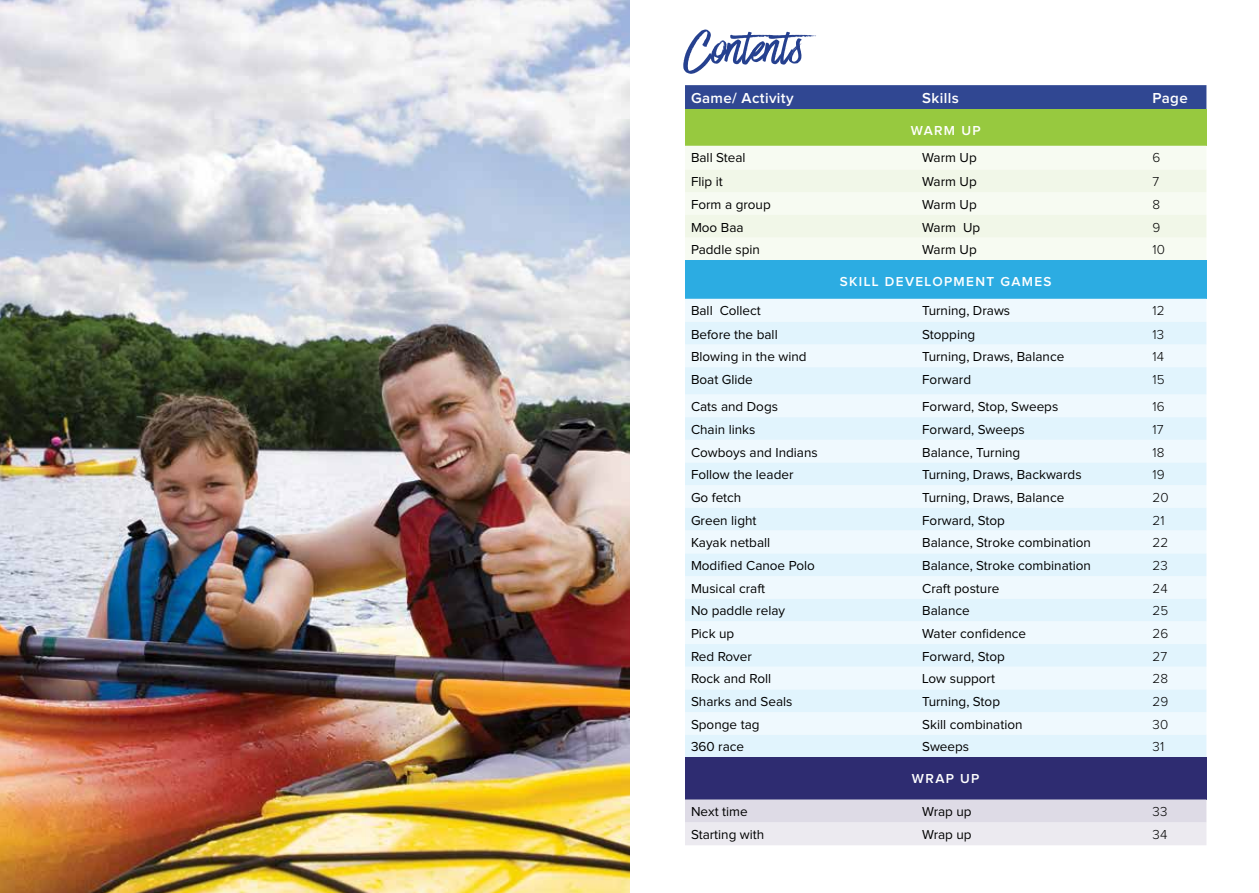
<style>
.page{position:relative;width:1259px;height:893px;background:#fff}
.page>*{position:absolute;margin:0;border:0;box-sizing:border-box;transform-origin:0 0}
.t1{font:54px "Have Heart One";color:#25408f}
.t2{font:600 15px "Proxima Nova";letter-spacing:.025em;color:#fff}
.t3{font:13.5px "Proxima Nova";color:#000}
.t4{font:300 13.5px "Proxima Nova";color:#000}
.t5{font:600 13.5px "Proxima Nova";letter-spacing:.1em;color:#fff}
</style>
<div class="page">
<div style="left:685px;top:85px;width:521px;height:24px;background:#304792"></div>
<div style="left:685px;top:109px;width:521px;height:37px;background:#97c93f"></div>
<div style="left:685px;top:146px;width:521px;height:114px;background:#f7fbf2"></div>
<svg style="left:685px;top:170px;width:521px;height:68px"></svg>
<div style="left:685px;top:260px;width:521px;height:39px;background:#2cace2"></div>
<div style="left:685px;top:299px;width:521px;height:23px;background:#eff9fe"></div>
<svg style="left:685px;top:322px;width:521px;height:435px;fill:#e1f4fd"></svg>
<div style="left:685px;top:757px;width:521px;height:42px;background:#2e2c71"></div>
<svg style="left:685px;top:799px;width:521px;height:46px;background:#e2e0e9"></svg>
<img style="left:0;top:0;width:629px;height:893px">
<h1 class="t1" style="left:683px;top:19px;width:148px">Contents</h1>
<p class="t2" style="left:691px;top:91px;width:104px">Game/ Activity</p>
<p class="t2" style="left:922px;top:91px;width:38px">Skills</p>
<p class="t2" style="left:1152px;top:91px;width:37px">Page</p>
<p class="t5" style="left:910px;top:124px;width:71px">WARM UP</p>
<p class="t3" style="left:691px;top:152px;width:56px">Ball Steal</p>
<p class="t3" style="left:922px;top:152px;width:56px">Warm Up</p>
<p class="t4" style="left:1152px;top:152px;width:9px">6</p>
<p class="t3" style="left:691px;top:176px;width:33px">Flip it</p>
<p class="t3" style="left:922px;top:176px;width:56px">Warm Up</p>
<p class="t4" style="left:1152px;top:176px;width:8px">7</p>
<p class="t3" style="left:691px;top:198px;width:81px">Form a group</p>
<p class="t3" style="left:922px;top:198px;width:56px">Warm Up</p>
<p class="t4" style="left:1152px;top:198px;width:9px">8</p>
<p class="t3" style="left:691px;top:221px;width:54px">Moo Baa</p>
<p class="t3" style="left:922px;top:221px;width:60px">Warm Up</p>
<p class="t4" style="left:1152px;top:221px;width:9px">9</p>
<p class="t3" style="left:691px;top:244px;width:70px">Paddle spin</p>
<p class="t3" style="left:922px;top:244px;width:56px">Warm Up</p>
<p class="t4" style="left:1152px;top:244px;width:14px">10</p>
<p class="t5" style="left:840px;top:275px;width:213px">SKILL DEVELOPMENT GAMES</p>
<p class="t3" style="left:691px;top:305px;width:71px">Ball Collect</p>
<p class="t3" style="left:922px;top:305px;width:89px">Turning, Draws</p>
<p class="t4" style="left:1152px;top:305px;width:14px">12</p>
<p class="t3" style="left:691px;top:328px;width:88px">Before the ball</p>
<p class="t3" style="left:922px;top:328px;width:55px">Stopping</p>
<p class="t4" style="left:1152px;top:328px;width:13px">13</p>
<p class="t3" style="left:691px;top:350px;width:117px">Blowing in the wind</p>
<p class="t3" style="left:922px;top:350px;width:144px">Turning, Draws, Balance</p>
<p class="t4" style="left:1152px;top:350px;width:13px">14</p>
<p class="t3" style="left:691px;top:373px;width:63px">Boat Glide</p>
<p class="t3" style="left:922px;top:373px;width:50px">Forward</p>
<p class="t4" style="left:1152px;top:373px;width:14px">15</p>
<p class="t3" style="left:691px;top:400px;width:89px">Cats and Dogs</p>
<p class="t3" style="left:922px;top:400px;width:138px">Forward, Stop, Sweeps</p>
<p class="t4" style="left:1152px;top:400px;width:14px">16</p>
<p class="t3" style="left:691px;top:423px;width:66px">Chain links</p>
<p class="t3" style="left:922px;top:423px;width:104px">Forward, Sweeps</p>
<p class="t4" style="left:1152px;top:423px;width:12px">17</p>
<p class="t3" style="left:691px;top:446px;width:128px">Cowboys and Indians</p>
<p class="t3" style="left:922px;top:446px;width:100px">Balance, Turning</p>
<p class="t4" style="left:1152px;top:446px;width:13px">18</p>
<p class="t3" style="left:691px;top:468px;width:104px">Follow the leader</p>
<p class="t3" style="left:922px;top:468px;width:161px">Turning, Draws, Backwards</p>
<p class="t4" style="left:1152px;top:468px;width:14px">19</p>
<p class="t3" style="left:691px;top:491px;width:52px">Go fetch</p>
<p class="t3" style="left:922px;top:491px;width:144px">Turning, Draws, Balance</p>
<p class="t4" style="left:1152px;top:491px;width:18px">20</p>
<p class="t3" style="left:691px;top:514px;width:67px">Green light</p>
<p class="t3" style="left:922px;top:514px;width:84px">Forward, Stop</p>
<p class="t4" style="left:1152px;top:514px;width:14px">21</p>
<p class="t3" style="left:691px;top:536px;width:81px">Kayak netball</p>
<p class="t3" style="left:922px;top:536px;width:170px">Balance, Stroke combination</p>
<p class="t4" style="left:1152px;top:536px;width:17px">22</p>
<p class="t3" style="left:691px;top:559px;width:125px">Modified Canoe Polo</p>
<p class="t3" style="left:922px;top:559px;width:170px">Balance, Stroke combination</p>
<p class="t4" style="left:1152px;top:559px;width:17px">23</p>
<p class="t3" style="left:691px;top:582px;width:76px">Musical craft</p>
<p class="t3" style="left:922px;top:582px;width:79px">Craft posture</p>
<p class="t4" style="left:1152px;top:582px;width:17px">24</p>
<p class="t3" style="left:691px;top:605px;width:96px">No paddle relay</p>
<p class="t3" style="left:922px;top:605px;width:49px">Balance</p>
<p class="t4" style="left:1152px;top:605px;width:17px">25</p>
<p class="t3" style="left:691px;top:627px;width:45px">Pick up</p>
<p class="t3" style="left:922px;top:627px;width:105px">Water confidence</p>
<p class="t4" style="left:1152px;top:627px;width:17px">26</p>
<p class="t3" style="left:691px;top:650px;width:62px">Red Rover</p>
<p class="t3" style="left:922px;top:650px;width:84px">Forward, Stop</p>
<p class="t4" style="left:1152px;top:650px;width:16px">27</p>
<p class="t3" style="left:691px;top:673px;width:82px">Rock and Roll</p>
<p class="t3" style="left:922px;top:673px;width:74px">Low support</p>
<p class="t4" style="left:1152px;top:673px;width:17px">28</p>
<p class="t3" style="left:691px;top:695px;width:103px">Sharks and Seals</p>
<p class="t3" style="left:922px;top:695px;width:79px">Turning, Stop</p>
<p class="t4" style="left:1152px;top:695px;width:17px">29</p>
<p class="t3" style="left:691px;top:718px;width:70px">Sponge tag</p>
<p class="t3" style="left:922px;top:718px;width:102px">Skill combination</p>
<p class="t4" style="left:1152px;top:718px;width:17px">30</p>
<p class="t3" style="left:691px;top:741px;width:55px">360 race</p>
<p class="t3" style="left:922px;top:741px;width:48px">Sweeps</p>
<p class="t4" style="left:1152px;top:741px;width:13px">31</p>
<p class="t5" style="left:912px;top:772px;width:69px">WRAP UP</p>
<p class="t3" style="left:691px;top:805px;width:58px">Next time</p>
<p class="t3" style="left:922px;top:805px;width:51px">Wrap up</p>
<p class="t4" style="left:1152px;top:805px;width:16px">33</p>
<p class="t3" style="left:691px;top:829px;width:75px">Starting with</p>
<p class="t3" style="left:922px;top:829px;width:51px">Wrap up</p>
<p class="t4" style="left:1152px;top:829px;width:16px">34</p>
</div>
